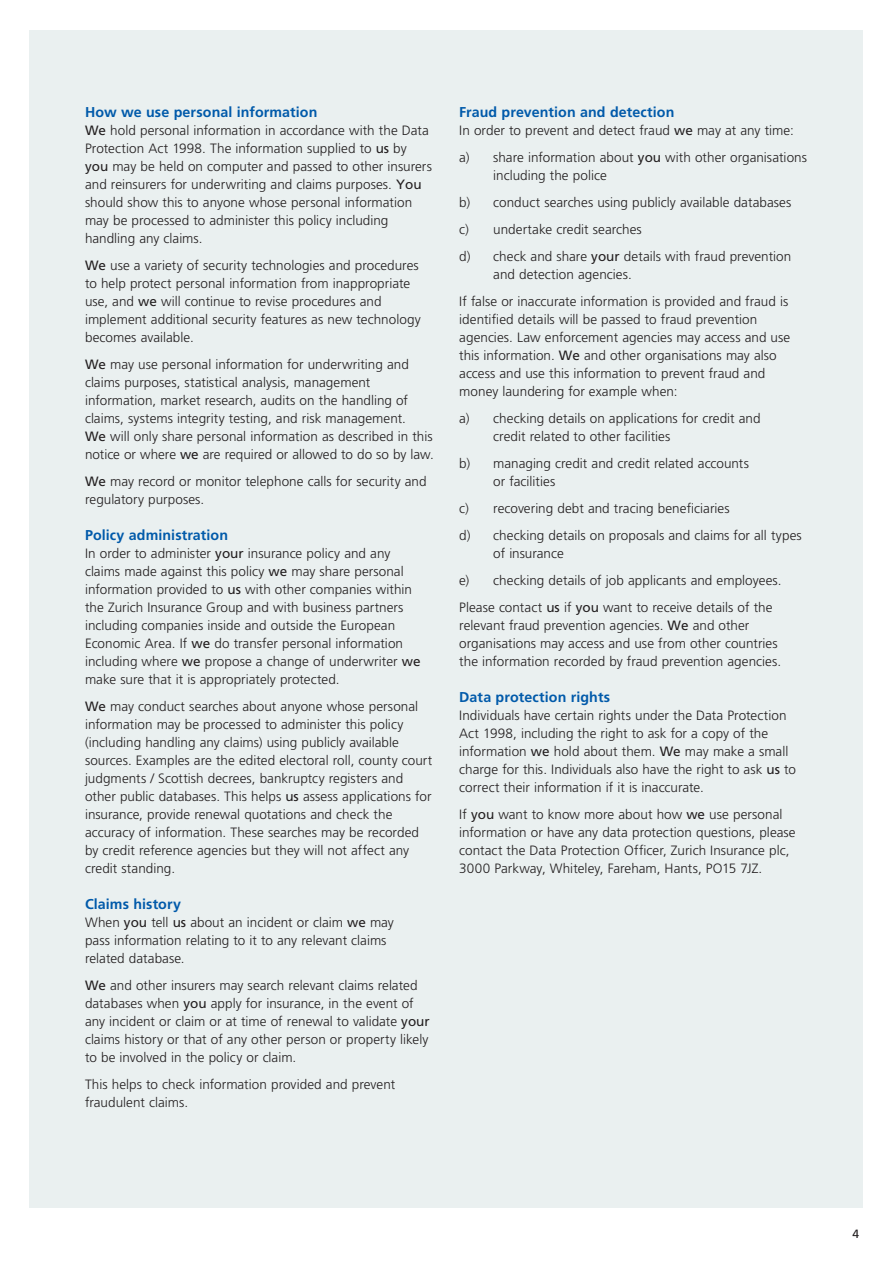
<style>
.page{position:relative;width:893px;height:1263px;background:#fff}
.page>*{position:absolute;margin:0;border:0;box-sizing:border-box;transform-origin:0 0}
.t1{font:700 14.25px "Frutiger LT Std";letter-spacing:.005em;color:#015aaa}
.t2{font:300 13.5px/18px "Frutiger LT Std";color:#231f20}
.t3{font:12px "Frutiger LT Std";color:#231f20}
.s1{font-weight:400}
</style>
<div class="page">
<div style="left:30px;top:30px;width:833px;height:1178px;background:#eaf0f0"></div>
<p class="t1" style="left:85px;top:104px;width:234px">How we use personal information</p>
<p class="t2" style="left:85px;top:122px;width:348px"><span class="s1">We</span> hold personal information in accordance with the Data Protection Act 1998. The information supplied to <span class="s1">us</span> by <span class="s1">you</span> may be held on computer and passed to other insurers and reinsurers for underwriting and claims purposes. <span class="s1">You </span>should show this to anyone whose personal information may be processed to administer this policy including handling any claims.</p>
<p class="t2" style="left:85px;top:256px;width:337px"><span class="s1">We</span> use a variety of security technologies and procedures to help protect personal information from inappropriate use, and <span class="s1">we</span> will continue to revise procedures and implement additional security features as new technology becomes available.</p>
<p class="t2" style="left:85px;top:355px;width:350px"><span class="s1">We</span> may use personal information for underwriting and claims purposes, statistical analysis, management information, market research, audits on the handling of claims, systems integrity testing, and risk management.<br><span class="s1">We</span> will only share personal information as described in this notice or where <span class="s1">we</span> are required or allowed to do so by law.</p>
<p class="t2" style="left:85px;top:472px;width:343px"><span class="s1">We</span> may record or monitor telephone calls for security and regulatory purposes.</p>
<p class="t1" style="left:85px;top:527px;width:145px">Policy administration</p>
<p class="t2" style="left:85px;top:545px;width:337px">In order to administer <span class="s1">your</span> insurance policy and any claims made against this policy <span class="s1">we</span> may share personal information provided to <span class="s1">us</span> with other companies within the Zurich Insurance Group and with business partners including companies inside and outside the European Economic Area. If <span class="s1">we</span> do transfer personal information including where <span class="s1">we</span> propose a change of underwriter <span class="s1">we </span>make sure that it is appropriately protected.</p>
<p class="t2" style="left:85px;top:697px;width:349px"><span class="s1">We</span> may conduct searches about anyone whose personal information may be processed to administer this policy (including handling any claims) using publicly available sources. Examples are the edited electoral roll, county court judgments / Scottish decrees, bankruptcy registers and other public databases. This helps <span class="s1">us</span> assess applications for insurance, provide renewal quotations and check the accuracy of information. These searches may be recorded by credit reference agencies but they will not affect any credit standing.</p>
<p class="t1" style="left:85px;top:896px;width:97px">Claims history</p>
<p class="t2" style="left:85px;top:914px;width:310px">When <span class="s1">you</span> tell <span class="s1">us</span> about an incident or claim <span class="s1">we</span> may pass information relating to it to any relevant claims related database.</p>
<p class="t2" style="left:85px;top:977px;width:346px"><span class="s1">We</span> and other insurers may search relevant claims related databases when <span class="s1">you</span> apply for insurance, in the event of any incident or claim or at time of renewal to validate <span class="s1">your </span>claims history or that of any other person or property likely to be involved in the policy or claim.</p>
<p class="t2" style="left:85px;top:1076px;width:312px">This helps to check information provided and prevent fraudulent claims.</p>
<p class="t1" style="left:459px;top:104px;width:217px">Fraud prevention and detection</p>
<p class="t2" style="left:459px;top:117px;width:349px;line-height:27px">In order to prevent and detect fraud <span class="s1">we</span> may at any time: a) share information about <span class="s1">you</span> with other organisations</p>
<p class="t2" style="left:459px;top:162px;width:334px;line-height:27px;text-indent:34px">including the police<br>b) conduct searches using publicly available databases c) undertake credit searches<br>d) check and share <span class="s1">your</span> details with fraud prevention</p>
<p class="t2" style="left:459px;top:261px;width:331px;line-height:27px;text-indent:34px">and detection agencies.<br>If false or inaccurate information is provided and fraud is</p>
<p class="t2" style="left:459px;top:311px;width:333px">identified details will be passed to fraud prevention agencies. Law enforcement agencies may access and use this information. <span class="s1">We</span> and other organisations may also access and use this information to prevent fraud and money laundering for example when:</p>
<p class="t2" style="left:493px;top:409px;width:269px;text-indent:-34px">a) checking details on applications for credit and credit related to other facilities</p>
<p class="t2" style="left:493px;top:454px;width:257px;text-indent:-34px">b) managing credit and credit related accounts or facilities</p>
<p class="t2" style="left:459px;top:495px;width:344px;line-height:27px">c) recovering debt and tracing beneficiaries<br>d) checking details on proposals and claims for all types</p>
<p class="t2" style="left:459px;top:540px;width:324px;line-height:27px;text-indent:34px">of insurance<br>e) checking details of job applicants and employees.<br>Please contact <span class="s1">us</span> if <span class="s1">you</span> want to receive details of the</p>
<p class="t2" style="left:459px;top:616px;width:323px">relevant fraud prevention agencies. <span class="s1">We</span> and other organisations may access and use from other countries the information recorded by fraud prevention agencies.</p>
<p class="t1" style="left:459px;top:689px;width:152px">Data protection rights</p>
<p class="t2" style="left:459px;top:707px;width:338px">Individuals have certain rights under the Data Protection Act 1998, including the right to ask for a copy of the information <span class="s1">we</span> hold about them. <span class="s1">We</span> may make a small charge for this. Individuals also have the right to ask <span class="s1">us</span> to correct their information if it is inaccurate.</p>
<p class="t2" style="left:459px;top:806px;width:338px">If <span class="s1">you</span> want to know more about how <span class="s1">we</span> use personal information or have any data protection questions, please contact the Data Protection Officer, Zurich Insurance plc, 3000 Parkway, Whiteley, Fareham, Hants, PO15 7JZ.</p>
<p class="t3" style="left:852px;top:1227px;width:8px">4</p>
</div>
